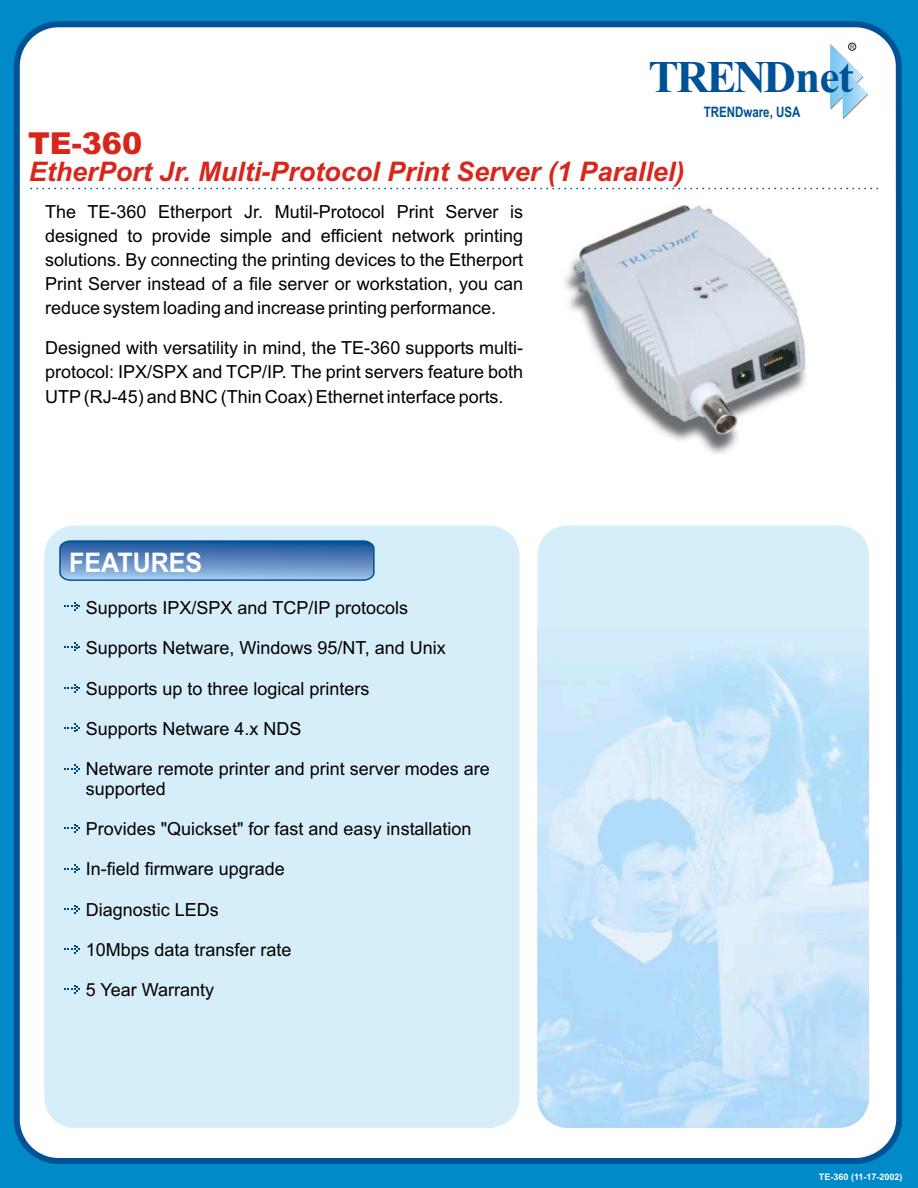
<style>
.page{position:relative;width:918px;height:1188px;background:#008ac7}
.page>*{position:absolute;margin:0;border:0;box-sizing:border-box;transform-origin:0 0}
.t1{font:700 45.3px "Times New Roman";letter-spacing:-.05em;color:#005296}
.t2{font:900 30.3px "Arial";color:#d9261c}
.t3{font:italic 700 27px "Arial";color:#d9261c}
.t4{font:700 27px "Arial";color:#fff;scale:.93 1}
.t5{font:18px/24.2px "Arial";color:#000;text-align:justify}
.t6{font:700 14.4px "Arial";color:#005296;scale:.8 1}
.t7{font:700 9px "Arial";color:#fff}
.t8{font:6.15px "Arial";color:#1f1a17}
</style>
<div class="page">
<div style="left:14px;top:21px;width:888px;height:1143px;background:#fff;border:6px solid #005296;border-radius:42px"></div>
<div style="left:537px;top:526px;width:332px;height:602px;background:#d6edfa;border-radius:30px"></div>
<img style="left:537px;top:654px;width:332px;height:474px">
<div style="left:44px;top:526px;width:475px;height:602px;background:#d6edfa;border-radius:30px"></div>
<svg style="left:64px;top:602px;width:16px;height:9px"></svg>
<svg style="left:59px;top:540px;width:316px;height:41px"></svg>
<svg style="left:30px;top:188px;width:848px;height:1px"></svg>
<img style="left:830px;top:44px;width:1px;height:65px">
<svg style="left:831px;top:44px;width:26px;height:75px"></svg>
<img style="left:843px;top:69px;width:25px;height:50px">
<div style="left:848px;top:43px;width:8px;height:8px;border:1px solid #1f1a17;border-radius:50%"></div>
<svg style="left:64px;top:642px;width:16px;height:9px"></svg>
<svg style="left:64px;top:684px;width:16px;height:9px"></svg>
<svg style="left:64px;top:723px;width:16px;height:9px"></svg>
<svg style="left:64px;top:765px;width:16px;height:8px"></svg>
<svg style="left:64px;top:824px;width:16px;height:9px"></svg>
<svg style="left:64px;top:864px;width:16px;height:9px"></svg>
<svg style="left:64px;top:905px;width:16px;height:9px"></svg>
<svg style="left:64px;top:945px;width:16px;height:9px"></svg>
<svg style="left:64px;top:985px;width:16px;height:9px"></svg>
<img style="left:564px;top:206px;width:242px;height:248px">
<p class="t8" style="left:850px;top:44px;width:6px">R</p>
<h1 class="t1" style="left:648px;top:61px;width:207px">TRENDnet</h1>
<p class="t6" style="left:704px;top:106px;width:122px">TRENDware, USA</p>
<h2 class="t2" style="left:28px;top:132px;width:116px">TE-360</h2>
<h3 class="t3" style="left:29px;top:162px;width:657px">EtherPort Jr. Multi-Protocol Print Server (1 Parallel)</h3>
<p class="t5" style="left:45px;top:201px;width:480px">The TE-360 Etherport Jr. Mutil-Protocol Print Server is designed to provide simple and efficient network printing solutions. By connecting the printing devices to the Etherport Print Server instead of a file server or workstation, you can reduce system loading and increase printing performance.</p>
<p class="t5" style="left:45px;top:338px;width:480px">Designed with versatility in mind, the TE-360 supports multi&shy;protocol: IPX/SPX and TCP/IP. The print servers feature both UTP (RJ-45) and BNC (Thin Coax) Ethernet interface ports.</p>
<h3 class="t4" style="left:69px;top:552px;width:145px">FEATURES</h3>
<p class="t5" style="left:86px;top:597px;width:324px">Supports IPX/SPX and TCP/IP protocols</p>
<p class="t5" style="left:86px;top:638px;width:361px">Supports Netware, Windows 95/NT, and Unix</p>
<p class="t5" style="left:86px;top:678px;width:285px">Supports up to three logical printers</p>
<p class="t5" style="left:86px;top:718px;width:217px">Supports Netware 4.x NDS</p>
<p class="t5" style="left:86px;top:760px;width:406px;line-height:20.1px">Netware remote printer and print server modes are supported</p>
<p class="t5" style="left:86px;top:819px;width:387px">Provides "Quickset" for fast and easy installation</p>
<p class="t5" style="left:86px;top:859px;width:201px">In-field firmware upgrade</p>
<p class="t5" style="left:86px;top:899px;width:135px">Diagnostic LEDs</p>
<p class="t5" style="left:86px;top:939px;width:207px">10Mbps data transfer rate</p>
<p class="t5" style="left:86px;top:979px;width:130px">5 Year Warranty</p>
<p class="t7" style="left:819px;top:1173px;width:85px">TE-360 (11-17-2002)</p>
</div>
